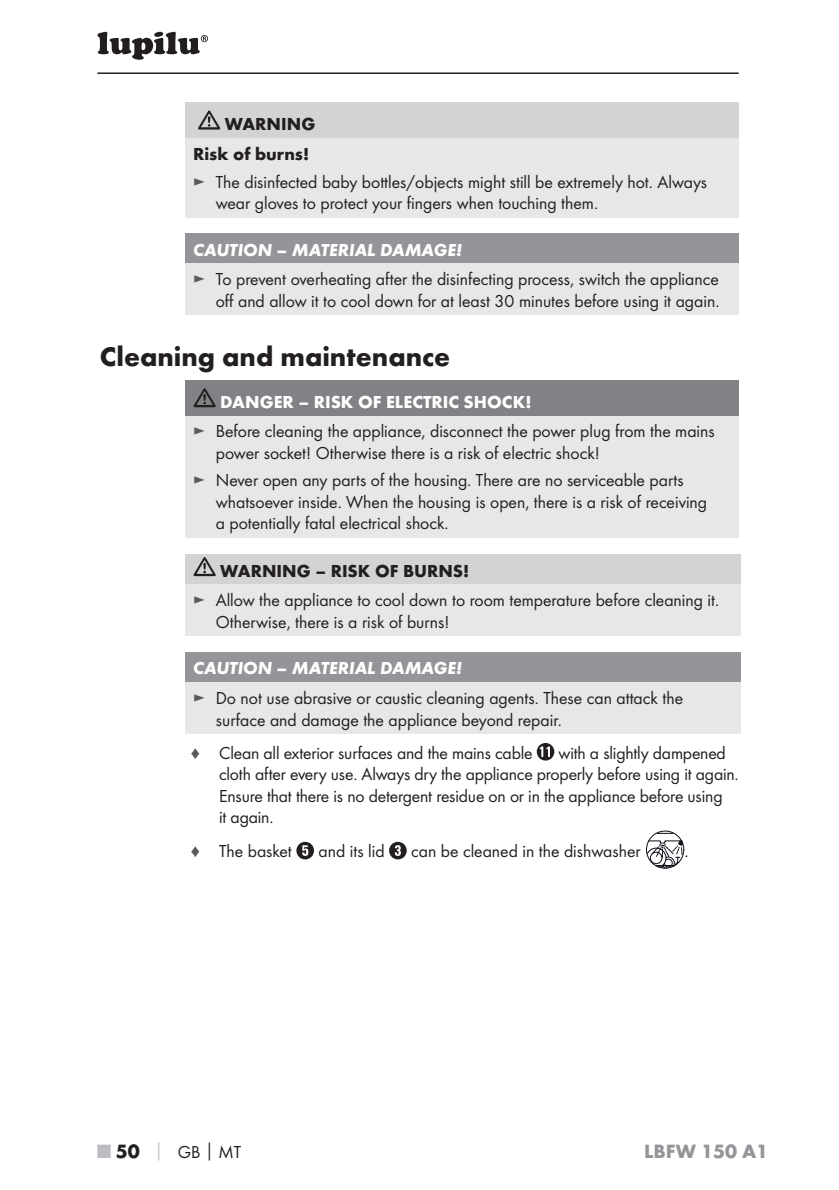
<style>
.page{position:relative;width:839px;height:1190px;background:#fff}
.page>*{position:absolute;margin:0;border:0;box-sizing:border-box;transform-origin:0 0}
.t1{font:700 28px "Futura";color:#231f20}
.t2{font:700 20px "Futura";color:#939598}
.t3{font:18px/21.6px "Futura Boo";color:#231f20}
.t4{font:italic 700 18px "Futura";color:#fff}
.t5{font:700 18px/30.2px "Futura";color:#231f20}
.t6{font:700 18px "Futura";color:#fff}
.s1{color:#58595b}
.s2{font-family:"Futura";font-weight:700;font-size:20px;color:#bcbdc0}
.s3{font-family:"Futura";font-weight:700;font-size:20px}
.s4{font-family:"Futura";font-weight:700;color:#bcbdc0}
.s5{font-family:"Futura";font-weight:700}
</style>
<div class="page">
<hr style="left:97px;top:72px;width:641px;height:2px;background:#231f20">
<svg style="left:97px;top:32px;width:111px;height:28px"></svg>
<div style="left:185px;top:102px;width:553px;height:36px;background:#d2d3d4"></div>
<div style="left:185px;top:138px;width:553px;height:79px;background:#e7e7e7"></div>
<svg style="left:198px;top:110px;width:22px;height:20px"></svg>
<div style="left:185px;top:234px;width:553px;height:30px;background:#939598"></div>
<div style="left:185px;top:264px;width:553px;height:51px;background:#e7e7e7"></div>
<div style="left:185px;top:380px;width:553px;height:36px;background:#808285"></div>
<div style="left:185px;top:416px;width:553px;height:121px;background:#e7e7e7"></div>
<svg style="left:193px;top:388px;width:22px;height:19px"></svg>
<div style="left:185px;top:554px;width:554px;height:30px;background:#d2d3d4"></div>
<div style="left:185px;top:584px;width:554px;height:51px;background:#e7e7e7"></div>
<svg style="left:193px;top:557px;width:22px;height:19px"></svg>
<div style="left:185px;top:652px;width:554px;height:30px;background:#939598"></div>
<div style="left:185px;top:682px;width:554px;height:51px;background:#e7e7e7"></div>
<svg style="left:536px;top:743px;width:18px;height:17px"></svg>
<svg style="left:296px;top:841px;width:18px;height:18px"></svg>
<svg style="left:389px;top:841px;width:17px;height:18px"></svg>
<svg style="left:646px;top:831px;width:37px;height:37px"></svg>
<div style="left:645px;top:830px;width:38px;height:38px;border:1px solid #0b0f16;border-radius:50%"></div>
<svg style="left:645px;top:840px;width:38px;height:29px"></svg>
<svg style="left:656px;top:833px;width:16px;height:1px"></svg>
<p class="t5" style="left:193px;top:110px;width:124px;text-indent:32px">WARNING<br>Risk of burns!</p>
<p class="t3" style="left:216px;top:172px;width:492px;text-indent:-23px"><span class="s1">►</span> The disinfected baby bottles/objects might still be extremely hot. Always wear gloves to protect your fingers when touching them.</p>
<p class="t4" style="left:193px;top:244px;width:270px">CAUTION – MATERIAL DAMAGE!</p>
<p class="t3" style="left:193px;top:269px;width:527px;text-align:right"><span class="s1">►</span> To prevent overheating after the disinfecting process, switch the appliance off and allow it to cool down for at least 30 minutes before using it again.</p>
<h1 class="t1" style="left:100px;top:346px;width:351px">Cleaning and maintenance</h1>
<p class="t6" style="left:220px;top:395px;width:313px">DANGER – RISK OF ELECTRIC SHOCK!</p>
<p class="t3" style="left:216px;top:421px;width:500px;text-indent:-23px"><span class="s1">►</span> Before cleaning the appliance, disconnect the power plug from the mains power socket! Otherwise there is a risk of electric shock!</p>
<p class="t3" style="left:216px;top:470px;width:492px;text-indent:-23px"><span class="s1">►</span> Never open any parts of the housing. There are no serviceable parts whatsoever inside. When the housing is open, there is a risk of receiving a potentially fatal electrical shock.</p>
<p class="t5" style="left:220px;top:557px;width:250px">WARNING – RISK OF BURNS!</p>
<p class="t3" style="left:216px;top:590px;width:504px;text-indent:-23px"><span class="s1">►</span> Allow the appliance to cool down to room temperature before cleaning it.<br>Otherwise, there is a risk of burns!</p>
<p class="t4" style="left:193px;top:662px;width:270px">CAUTION – MATERIAL DAMAGE!</p>
<p class="t3" style="left:216px;top:688px;width:468px;text-indent:-23px"><span class="s1">►</span> Do not use abrasive or caustic cleaning agents. These can attack the surface and damage the appliance beyond repair.</p>
<p class="t3" style="left:219px;top:742px;width:315px">Clean all exterior surfaces and the mains cable</p>
<p class="t3" style="left:219px;top:742px;width:520px;text-indent:339px">with a slightly dampened cloth after every use. Always dry the appliance properly before using it again.<br>Ensure that there is no detergent residue on or in the appliance before using<br>it again.</p>
<p class="t3" style="left:219px;top:841px;width:74px">The basket</p>
<p class="t3" style="left:318px;top:841px;width:68px">and its lid</p>
<p class="t3" style="left:411px;top:841px;width:231px">can be cleaned in the dishwasher</p>
<p class="t3" style="left:684px;top:841px;width:6px">.</p>
<p class="t3" style="left:97px;top:1141px;width:145px"><span class="s2">■</span> <span class="s3">50</span> <span class="s4">│</span> GB<span class="s5">│</span>MT</p>
<p class="t2" style="left:643px;top:1143px;width:125px">LBFW 150 A1</p>
</div>
